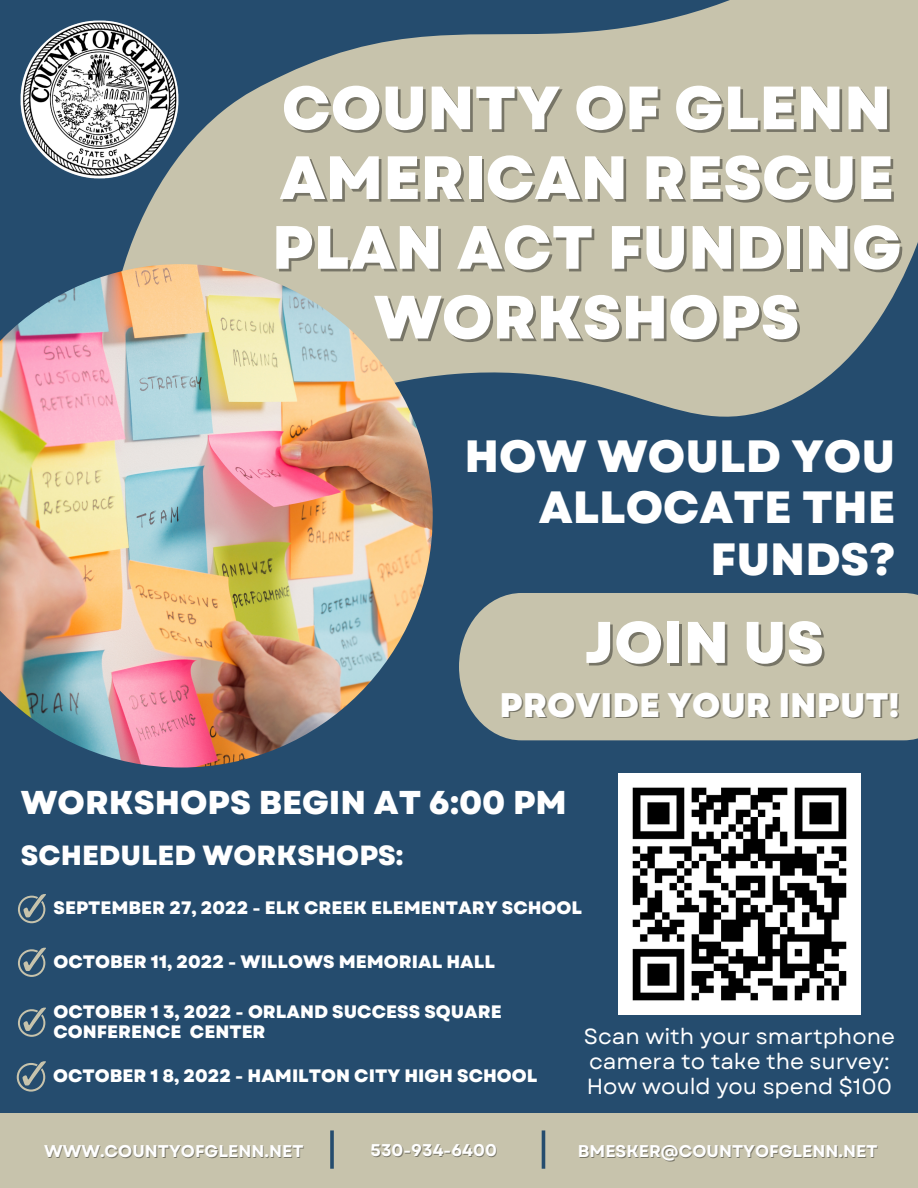
<style>
.page{position:relative;width:918px;height:1188px;background:#254c6e}
.page>*{position:absolute;margin:0;border:0;box-sizing:border-box;transform-origin:0 0}
.t1{font:800 60.9px/69.8px "Garet";color:#fff;text-align:center}
.t2{font:800 58.65px "Garet";color:#fff}
.t3{font:800 45.15px/51.8px "Garet";color:#fff;text-align:right}
.t4{font:800 34.05px "Garet";color:#fff}
.t5{font:800 33px "Garet";color:#fff}
.t6{font:800 27.75px "Garet";color:#fff}
.t7{font:21.9px/24.8px "Garet";color:#fff}
.t8{font:800 18px/20.2px "Garet";color:#fff}
.t9{font:700 16.95px "Garet";color:#fff}
</style>
<div class="page">
<svg style="left:124px;top:0;width:794px;height:417px;fill:#c7c3ac"></svg>
<div style="left:0;top:1114px;width:918px;height:74px;background:#c7c3ac"></div>
<svg style="left:330px;top:1130px;width:4px;height:39px"></svg>
<hr style="left:542px;top:1130px;width:3px;height:39px;background:#254c6e">
<img style="left:0;top:264px;width:433px;height:504px">
<svg style="left:18px;top:894px;width:28px;height:29px"></svg>
<svg style="left:18px;top:948px;width:28px;height:29px"></svg>
<svg style="left:18px;top:1008px;width:28px;height:29px"></svg>
<img style="left:20px;top:18px;width:161px;height:163px">
<div style="left:459px;top:593px;width:459px;height:147px;background:#c7c3ac"></div>
<img style="left:619px;top:773px;width:241px;height:242px">
<svg style="left:17px;top:1061px;width:29px;height:31px"></svg>
<h1 class="t1" style="left:272px;top:73px;width:631px">COUNTY OF GLENN<br>AMERICAN RESCUE<br>PLAN ACT FUNDING<br>WORKSHOPS</h1>
<h3 class="t3" style="left:464px;top:430px;width:432px">HOW WOULD YOU<br>ALLOCATE THE<br>FUNDS?</h3>
<h2 class="t2" style="left:585px;top:600px;width:241px">JOIN US</h2>
<h3 class="t4" style="left:499px;top:680px;width:401px">PROVIDE YOUR INPUT!</h3>
<h3 class="t5" style="left:21px;top:779px;width:548px">WORKSHOPS BEGIN AT 6:00 PM</h3>
<h3 class="t6" style="left:21px;top:836px;width:384px">SCHEDULED WORKSHOPS:</h3>
<p class="t8" style="left:54px;top:898px;width:530px">SEPTEMBER 27, 2022 - ELK CREEK ELEMENTARY SCHOOL</p>
<p class="t8" style="left:54px;top:951px;width:443px">OCTOBER 11, 2022 - WILLOWS MEMORIAL HALL</p>
<p class="t8" style="left:54px;top:1001px;width:450px">OCTOBER 1 3, 2022 - ORLAND SUCCESS SQUARE<br>CONFERENCE CENTER</p>
<p class="t7" style="left:584px;top:1024px;width:313px">Scan with your smartphone camera to take the survey:<br>How would you spend $100</p>
<p class="t8" style="left:53px;top:1066px;width:486px">OCTOBER 1 8, 2022 - HAMILTON CITY HIGH SCHOOL</p>
<p class="t9" style="left:44px;top:1139px;width:261px">WWW.COUNTYOFGLENN.NET</p>
<p class="t9" style="left:371px;top:1138px;width:128px">530-934-6400</p>
<p class="t9" style="left:578px;top:1139px;width:301px">BMESKER@COUNTYOFGLENN.NET</p>
</div>
